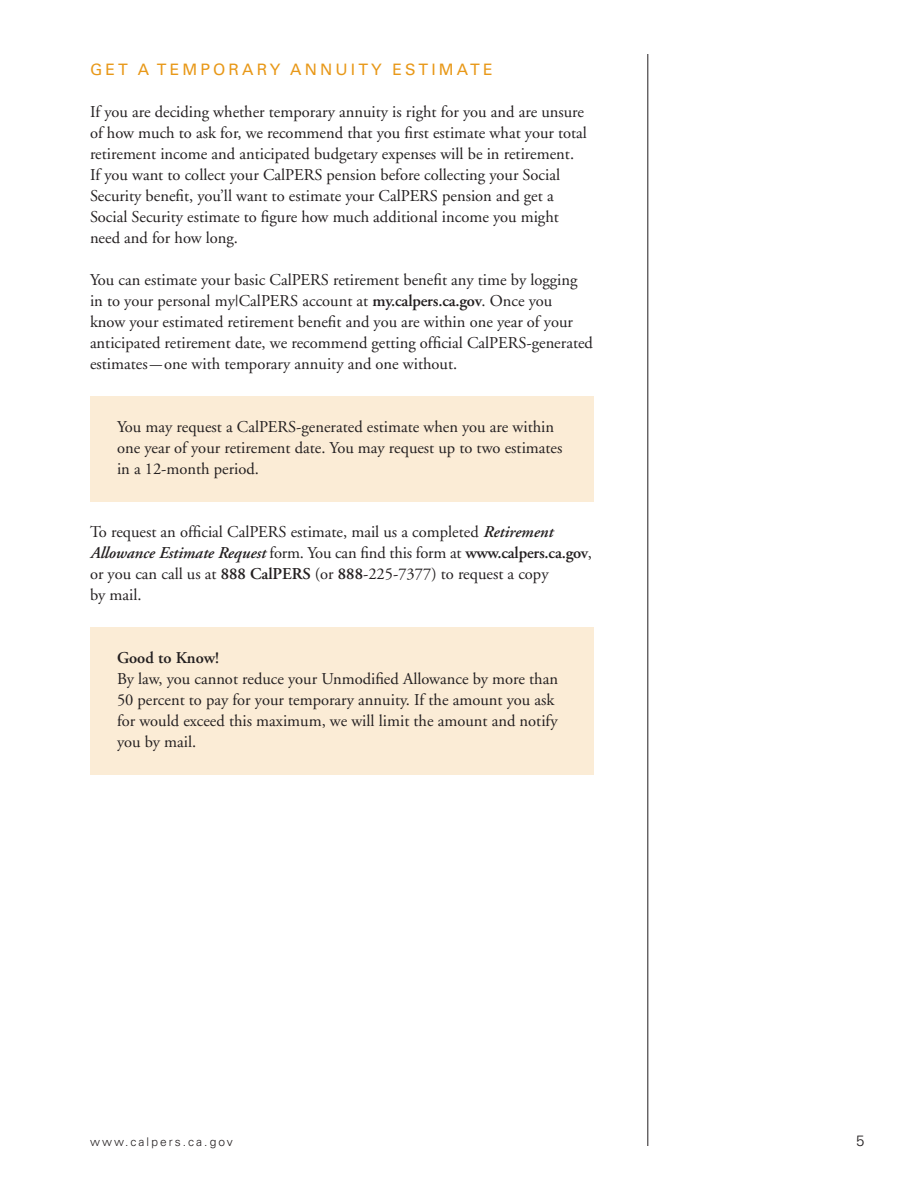
<style>
.page{position:relative;width:918px;height:1188px;background:#fff}
.page>*{position:absolute;margin:0;border:0;box-sizing:border-box;transform-origin:0 0}
.t1{font:16.5px/21px "Adobe Garamond";color:#231f20}
.t2{font:600 16.5px "Adobe Garamond";color:#231f20}
.t3{font:15.75px "Univers";letter-spacing:.2em;color:#e89818}
.t4{font:300 15px "Univers";color:#231f20}
.t5{font:300 12px "Univers";letter-spacing:.17em;color:#231f20}
.s1{font-weight:600}
.s2{font-weight:600;font-style:italic}
</style>
<div class="page">
<hr style="left:648px;top:54px;width:1px;height:1092px;background:#231f20">
<div style="left:90px;top:396px;width:504px;height:106px;background:#fbecd6"></div>
<div style="left:90px;top:627px;width:504px;height:148px;background:#fbecd6"></div>
<h2 class="t3" style="left:90px;top:60px;width:404px">GET A TEMPORARY ANNUITY ESTIMATE</h2>
<p class="t1" style="left:90px;top:102px;width:498px">If you are deciding whether temporary annuity is right for you and are unsure of how much to ask for, we recommend that you first estimate what your total retirement income and anticipated budgetary expenses will be in retirement.<br>If you want to collect your CalPERS pension before collecting your Social Security benefit, you’ll want to estimate your CalPERS pension and get a Social Security estimate to figure how much additional income you might need and for how long.</p>
<p class="t1" style="left:90px;top:270px;width:505px">You can estimate your basic CalPERS retirement benefit any time by logging in to your personal my|CalPERS account at <span class="s1">my.calpers.ca.gov</span>. Once you<br>know your estimated retirement benefit and you are within one year of your anticipated retirement date, we recommend getting official CalPERS-generated estimates — one with temporary annuity and one without.</p>
<p class="t1" style="left:117px;top:417px;width:447px">You may request a CalPERS-generated estimate when you are within one year of your retirement date. You may request up to two estimates in a 12-month period.</p>
<p class="t1" style="left:90px;top:522px;width:504px">To request an official CalPERS estimate, mail us a completed <span class="s2">Retirement Allowance Estimate Request</span> form. You can find this form at <span class="s1">www.calpers.ca.gov</span>, or you can call us at <span class="s1">888 CalPERS</span> (or <span class="s1">888</span>-225-7377) to request a copy<br>by mail.</p>
<p class="t2" style="left:117px;top:649px;width:104px">Good to Know!</p>
<p class="t1" style="left:117px;top:669px;width:443px">By law, you cannot reduce your Unmodified Allowance by more than 50 percent to pay for your temporary annuity. If the amount you ask for would exceed this maximum, we will limit the amount and notify you by mail.</p>
<p class="t5" style="left:90px;top:1135px;width:144px">www.calpers.ca.gov</p>
<p class="t4" style="left:856px;top:1132px;width:10px">5</p>
</div>
